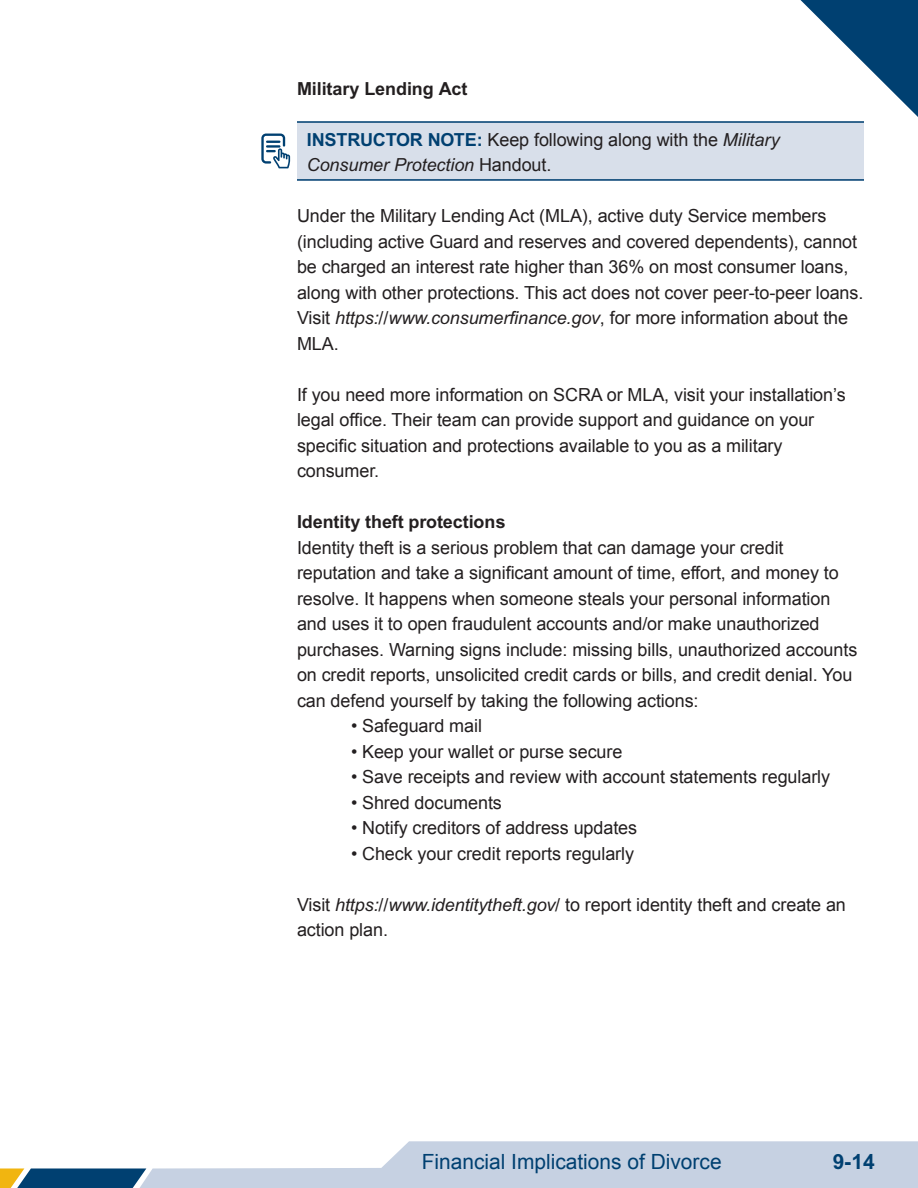
<style>
.page{position:relative;width:918px;height:1188px;background:#fff}
.page>*{position:absolute;margin:0;border:0;box-sizing:border-box;transform-origin:0 0}
.t1{font:20.85px "Arial";color:#004071}
.t2{font:700 20.85px "Arial";color:#004071}
.t3{font:18px/25.5px "Arial";letter-spacing:-.005em;color:#231f20}
.t4{font:700 18px "Arial";letter-spacing:-.005em;color:#231f20}
.s1{font-weight:700;color:#004071}
.s2{font-style:italic}
</style>
<div class="page">
<svg style="left:0;top:1141px;width:918px;height:47px"></svg>
<svg style="left:800px;top:0;width:118px;height:117px"></svg>
<div style="left:297px;top:121px;width:567px;height:60px;background:#d8dfea"></div>
<hr style="left:297px;top:121px;width:567px;height:2px;background:#004071">
<hr style="left:297px;top:179px;width:567px;height:2px;background:#004071">
<svg style="left:261px;top:134px;width:29px;height:34px"></svg>
<p class="t4" style="left:297px;top:78px;width:172px">Military Lending Act</p>
<p class="t3" style="left:307px;top:126px;width:475px"><span class="s1">INSTRUCTOR NOTE:</span> Keep following along with the <span class="s2">Military<br>Consumer Protection</span> Handout.</p>
<p class="t3" style="left:297px;top:203px;width:568px">Under the Military Lending Act (MLA), active duty Service members (including active Guard and reserves and covered dependents), cannot be charged an interest rate higher than 36% on most consumer loans, along with other protections. This act does not cover peer-to-peer loans.<br>Visit <span class="s2">https://www.consumerfinance.gov</span>, for more information about the MLA.</p>
<p class="t3" style="left:297px;top:381px;width:550px">If you need more information on SCRA or MLA, visit your installation’s legal office. Their team can provide support and guidance on your specific situation and protections available to you as a military consumer.</p>
<p class="t4" style="left:297px;top:511px;width:210px">Identity theft protections</p>
<p class="t3" style="left:297px;top:534px;width:562px">Identity theft is a serious problem that can damage your credit reputation and take a significant amount of time, effort, and money to resolve. It happens when someone steals your personal information and uses it to open fraudulent accounts and/or make unauthorized purchases. Warning signs include: missing bills, unauthorized accounts on credit reports, unsolicited credit cards or bills, and credit denial. You can defend yourself by taking the following actions:</p>
<p class="t3" style="left:351px;top:713px;width:133px">• Safeguard mail</p>
<p class="t3" style="left:351px;top:738px;width:273px">• Keep your wallet or purse secure</p>
<p class="t3" style="left:351px;top:764px;width:481px">• Save receipts and review with account statements regularly</p>
<p class="t3" style="left:351px;top:789px;width:152px">• Shred documents</p>
<p class="t3" style="left:351px;top:815px;width:288px">• Notify creditors of address updates</p>
<p class="t3" style="left:351px;top:840px;width:285px">• Check your credit reports regularly</p>
<p class="t3" style="left:297px;top:891px;width:550px">Visit <span class="s2">https://www.identitytheft.gov/</span> to report identity theft and create an action plan.</p>
<p class="t1" style="left:422px;top:1150px;width:302px">Financial Implications of Divorce</p>
<p class="t2" style="left:833px;top:1150px;width:43px">9-14</p>
</div>
